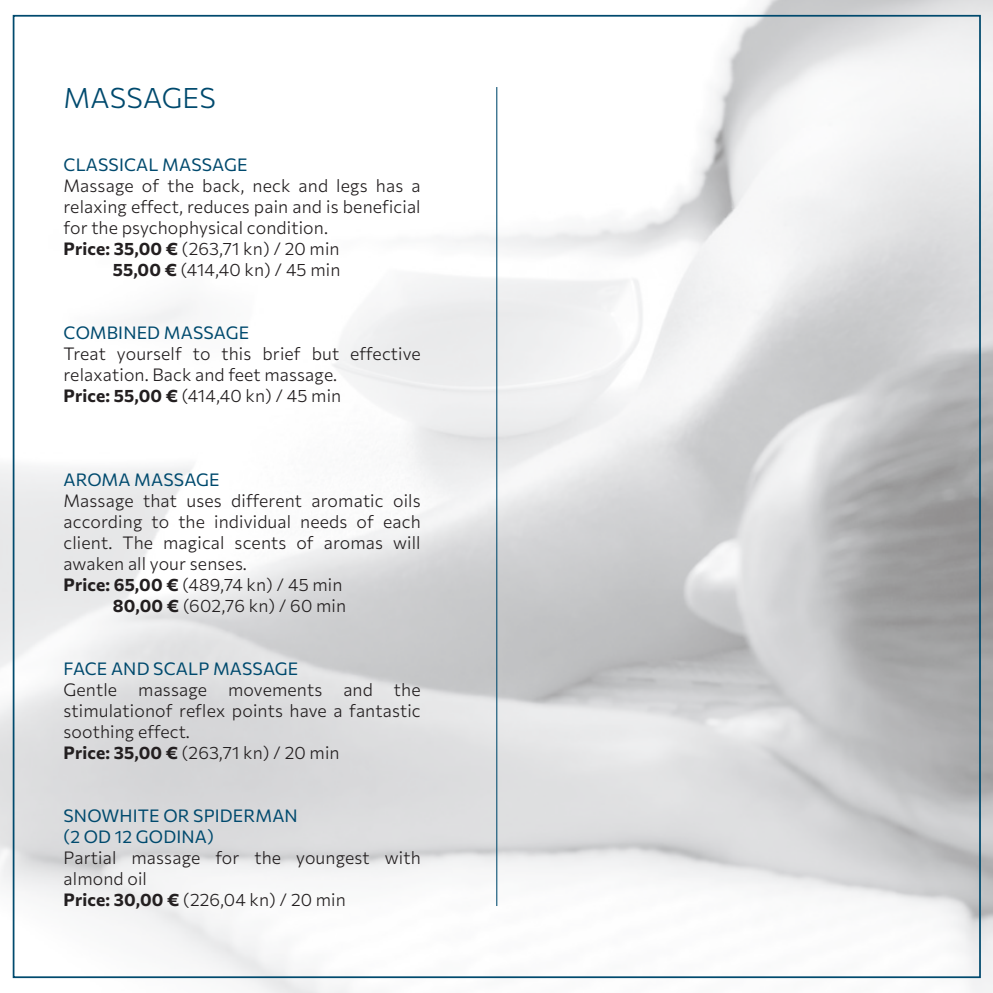
<style>
.page{position:relative;width:993px;height:993px;background:#fff}
.page>*{position:absolute;margin:0;border:0;box-sizing:border-box;transform-origin:0 0}
.t1{font:300 28px "Commissioner";letter-spacing:.01em;color:#004a6e}
.t2{font:300 17.5px/21px "Commissioner";letter-spacing:.01em;color:#231f20}
.t3{font:17.5px/21px "Commissioner";letter-spacing:.01em;color:#004a6e}
.s1{font-weight:700}
</style>
<div class="page">
<img style="left:0;top:0;width:992px;height:992px">
<hr style="left:496px;top:87px;width:1px;height:818px;background:#004a6e">
<h1 class="t1" style="left:63px;top:76px;width:154px">MASSAGES</h1>
<p class="t3" style="left:63px;top:153px;width:185px">CLASSICAL MASSAGE</p>
<p class="t2" style="left:63px;top:174px;width:358px">Massage of the back, neck and legs has a</p>
<p class="t2" style="left:63px;top:195px;width:358px">relaxing effect, reduces pain and is beneficial</p>
<p class="t2" style="left:63px;top:216px;width:266px">for the psychophysical condition.</p>
<p class="t2" style="left:63px;top:237px;width:277px"><span class="s1">Price: 35,00 €</span> (263,71 kn) / 20 min</p>
<p class="t2" style="left:113px;top:258px;width:229px"><span class="s1">55,00 €</span> (414,40 kn) / 45 min</p>
<p class="t3" style="left:63px;top:321px;width:187px">COMBINED MASSAGE</p>
<p class="t2" style="left:63px;top:342px;width:358px">Treat yourself to this brief but effective relaxation. Back and feet massage.<br><span class="s1">Price: 55,00 €</span> (414,40 kn) / 45 min</p>
<p class="t3" style="left:63px;top:468px;width:157px">AROMA MASSAGE</p>
<p class="t2" style="left:63px;top:489px;width:358px">Massage that uses different aromatic oils</p>
<p class="t2" style="left:63px;top:510px;width:358px">according to the individual needs of each</p>
<p class="t2" style="left:63px;top:531px;width:358px">client. The magical scents of aromas will</p>
<p class="t2" style="left:63px;top:552px;width:185px">awaken all your senses.</p>
<p class="t2" style="left:63px;top:573px;width:280px"><span class="s1">Price: 65,00 €</span> (489,74 kn) / 45 min</p>
<p class="t2" style="left:113px;top:594px;width:234px"><span class="s1">80,00 €</span> (602,76 kn) / 60 min</p>
<p class="t3" style="left:63px;top:657px;width:236px">FACE AND SCALP MASSAGE</p>
<p class="t2" style="left:63px;top:678px;width:358px">Gentle massage movements and the stimulationof reflex points have a fantastic soothing effect.<br><span class="s1">Price: 35,00 €</span> (263,71 kn) / 20 min</p>
<p class="t3" style="left:63px;top:804px;width:236px">SNOWHITE OR SPIDERMAN (2 OD 12 GODINA)</p>
<p class="t2" style="left:63px;top:846px;width:358px">Partial massage for the youngest with almond oil<br><span class="s1">Price: 30,00 €</span> (226,04 kn) / 20 min</p>
</div>
